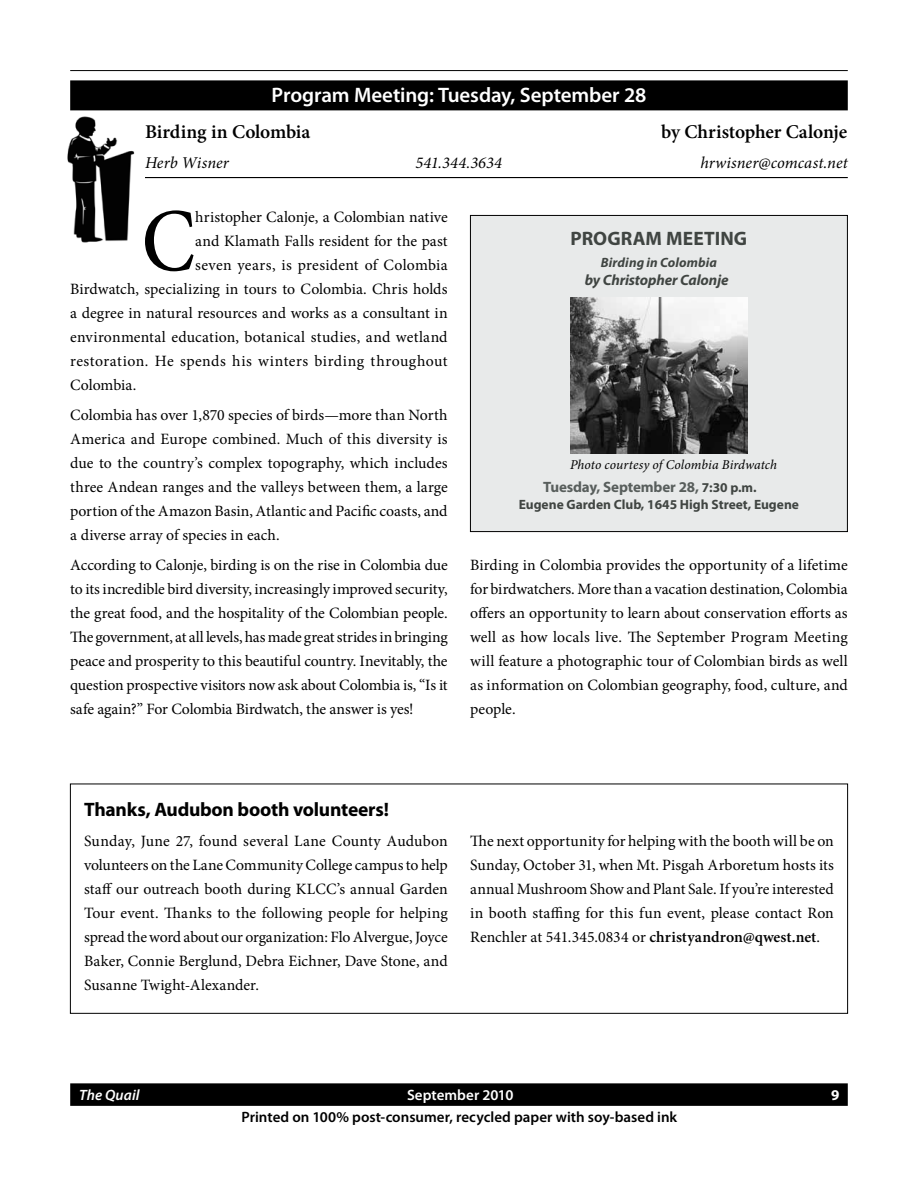
<style>
.page{position:relative;width:918px;height:1188px;background:#fff}
.page>*{position:absolute;margin:0;border:0;box-sizing:border-box;transform-origin:0 0}
.t1{font:500 89.55px "Minion Pro";color:#000;scale:.9 1}
.t2{font:600 21px "Myriad Pro";letter-spacing:-.005em;color:#fff}
.t3{font:600 19.5px "Minion Pro";letter-spacing:-.01em;color:#000}
.t4{font:700 19.5px "Myriad Pro";letter-spacing:-.015em;color:#000}
.t5{font:700 19.5px "Myriad Pro";letter-spacing:.005em;color:#404542}
.t6{font:italic 16.5px "Minion Pro";letter-spacing:.005em;color:#000}
.t7{font:15.75px/24px "Minion Pro";letter-spacing:.005em;color:#000;text-align:justify}
.t8{font:600 15px "Myriad Pro";color:#000}
.t9{font:700 15px "Myriad Pro";letter-spacing:-.01em;color:#585e5c}
.t10{font:italic 700 15px "Myriad Pro";letter-spacing:-.01em;color:#404542}
.t11{font:600 15px "Myriad Pro";letter-spacing:.005em;color:#fff}
.t12{font:italic 600 15px "Myriad Pro";letter-spacing:.005em;color:#fff}
.t13{font:700 15px "Myriad Pro";color:#fff}
.t14{font:700 13.5px "Myriad Pro";color:#404542}
.t15{font:italic 13.5px "Minion Pro";letter-spacing:.005em;color:#000}
.t16{font:italic 700 13.5px "Myriad Pro";letter-spacing:.005em;color:#404542}
.s1{font-size:13.5px;color:#404542}
.s2{font-weight:600}
</style>
<div class="page">
<div style="left:70px;top:1083px;width:778px;height:23px;background:#000"></div>
<hr style="left:70px;top:70px;width:778px;height:1px;background:#000">
<img style="left:67px;top:116px;width:68px;height:127px">
<div style="left:470px;top:215px;width:377px;height:317px;background:#e8eaea"></div>
<div style="left:470px;top:215px;width:378px;height:317px;border:1px solid #000"></div>
<div style="left:70px;top:80px;width:778px;height:30px;background:#000"></div>
<hr style="left:145px;top:177px;width:703px;height:1px;background:#000">
<div style="left:70px;top:784px;width:778px;height:230px;border:1px solid #000"></div>
<img style="left:570px;top:298px;width:178px;height:156px">
<h2 class="t2" style="left:272px;top:82px;width:376px">Program Meeting: Tuesday, September 28</h2>
<p class="t3" style="left:145px;top:118px;width:167px">Birding in Colombia</p>
<p class="t3" style="left:661px;top:118px;width:188px">by Christopher Calonje</p>
<p class="t6" style="left:145px;top:151px;width:85px">Herb Wisner</p>
<p class="t6" style="left:415px;top:151px;width:88px">541.344.3634</p>
<p class="t6" style="left:700px;top:151px;width:149px">hrwisner@comcast.net</p>
<h1 class="t1" style="left:142px;top:181px;width:61px">C</h1>
<p class="t7" style="left:195px;top:205px;width:254px">hristopher Calonje, a Colombian native and Klamath Falls resident for the past seven years, is president of Colombia</p>
<p class="t7" style="left:70px;top:277px;width:379px">Birdwatch, specializing in tours to Colombia. Chris holds a degree in natural resources and works as a consultant in environmental education, botanical studies, and wetland restoration. He spends his winters birding throughout Colombia.</p>
<p class="t7" style="left:70px;top:403px;width:379px">Colombia has over 1,870 species of birds—more than North America and Europe combined. Much of this diversity is due to the country’s complex topography, which includes three Andean ranges and the valleys between them, a large portion of the Amazon Basin, Atlantic and Pacific coasts, and a diverse array of species in each.</p>
<p class="t7" style="left:70px;top:553px;width:379px">According to Calonje, birding is on the rise in Colombia due to its incredible bird diversity, increasingly improved security, the great food, and the hospitality of the Colombian people.<br>The government, at all levels, has made great strides in bringing peace and prosperity to this beautiful country. Inevitably, the question prospective visitors now ask about Colombia is, “Is it safe again?” For Colombia Birdwatch, the answer is yes!</p>
<p class="t5" style="left:571px;top:226px;width:178px">PROGRAM MEETING</p>
<p class="t16" style="left:601px;top:254px;width:118px">Birding in Colombia</p>
<p class="t10" style="left:585px;top:271px;width:145px">by Christopher Calonje</p>
<p class="t15" style="left:570px;top:456px;width:209px">Photo courtesy of Colombia Birdwatch</p>
<p class="t9" style="left:543px;top:478px;width:215px">Tuesday, September 28, <span class="s1">7:30 p.m.</span></p>
<p class="t14" style="left:519px;top:495px;width:282px">Eugene Garden Club, 1645 High Street, Eugene</p>
<p class="t7" style="left:470px;top:553px;width:379px">Birding in Colombia provides the opportunity of a lifetime for birdwatchers. More than a vacation destination, Colombia offers an opportunity to learn about conservation efforts as well as how locals live. The September Program Meeting will feature a photographic tour of Colombian birds as well as information on Colombian geography, food, culture, and people.</p>
<p class="t4" style="left:84px;top:797px;width:306px">Thanks, Audubon booth volunteers!</p>
<p class="t7" style="left:84px;top:829px;width:365px">Sunday, June 27, found several Lane County Audubon volunteers on the Lane Community College campus to help staff our outreach booth during KLCC’s annual Garden Tour event. Thanks to the following people for helping spread the word about our organization: Flo Alvergue, Joyce Baker, Connie Berglund, Debra Eichner, Dave Stone, and Susanne Twight-Alexander.</p>
<p class="t7" style="left:470px;top:829px;width:365px">The next opportunity for helping with the booth will be on Sunday, October 31, when Mt. Pisgah Arboretum hosts its annual Mushroom Show and Plant Sale. If you’re interested in booth staffing for this fun event, please contact Ron Renchler at 541.345.0834 or <span class="s2">christyandron@qwest.net</span>.</p>
<p class="t12" style="left:79px;top:1085px;width:62px">The Quail</p>
<p class="t11" style="left:407px;top:1085px;width:108px">September 2010</p>
<p class="t13" style="left:831px;top:1085px;width:10px">9</p>
<p class="t8" style="left:241px;top:1108px;width:437px">Printed on 100% post-consumer, recycled paper with soy-based ink</p>
</div>
